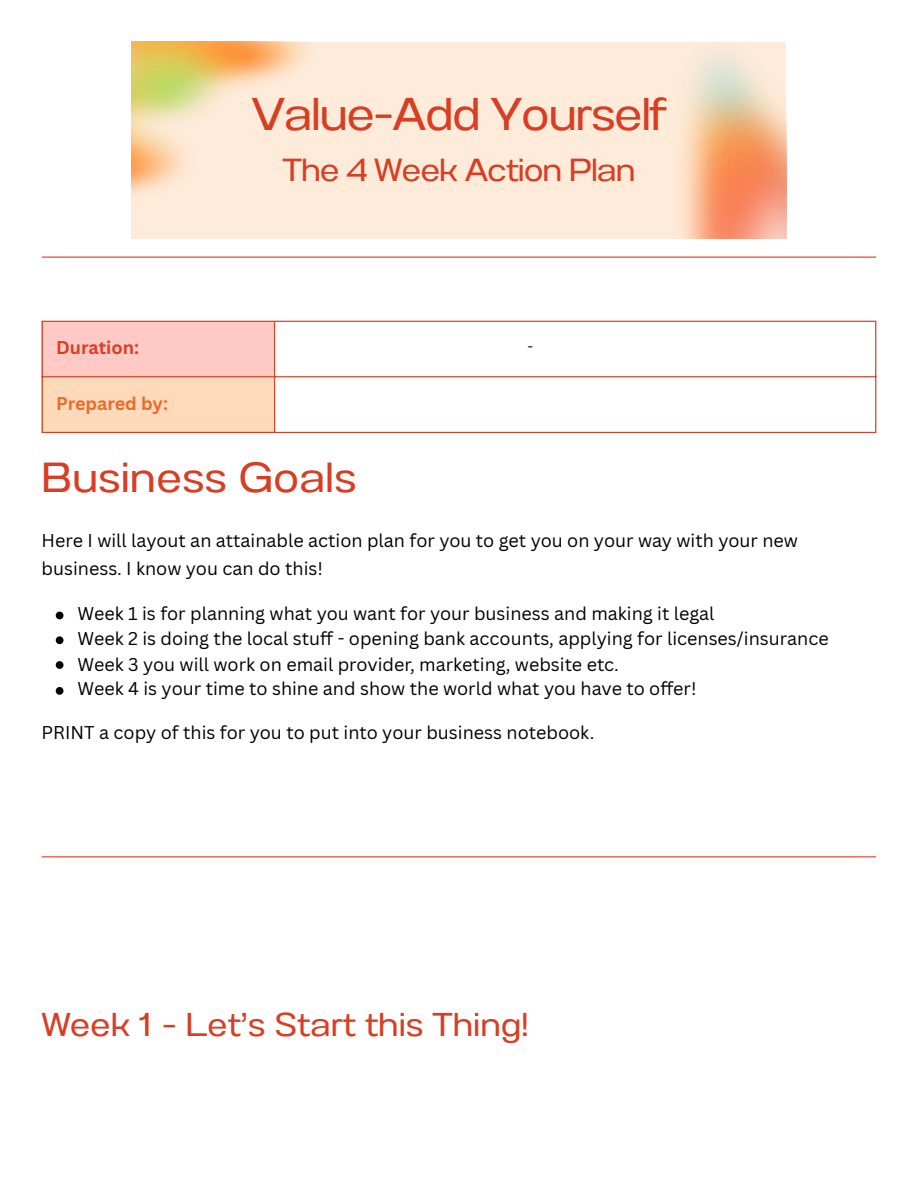
<style>
.page{position:relative;width:918px;height:1186px;background:#fff}
.page>*{position:absolute;margin:0;border:0;box-sizing:border-box;transform-origin:0 0}
.t1{font:45.9px "Anantason Wd 125";letter-spacing:-.03em;color:#d83e23}
.t2{font:42px "Anantason Wd 125";color:#d83e23}
.t3{font:33px "Anantason Wd 125";color:#d83e23}
.t4{font:31.95px "Anantason Wd 125";letter-spacing:-.03em;color:#d83e23}
.t5{font:18px/28.2px "Canva Sans";color:#000}
.t6{font:700 18px "Canva Sans";letter-spacing:-.005em;color:#e76c2c}
.t7{font:700 18px "Canva Sans";color:#d83e23}
.t8{font:15px "Canva Sans";color:#000}
</style>
<div class="page">
<svg style="left:132px;top:42px;width:654px;height:196px;background:#fce1cd"></svg>
<img style="left:132px;top:42px;width:176px;height:153px">
<hr style="left:42px;top:256px;width:834px;height:2px;background:#d83e23">
<div style="left:42px;top:321px;width:233px;height:56px;background:#ffcac6"></div>
<div style="left:42px;top:376px;width:233px;height:57px;background:#ffdaba"></div>
<hr style="left:42px;top:322px;width:1px;height:110px;background:#d83e23">
<hr style="left:274px;top:322px;width:1px;height:110px;background:#d83e23">
<hr style="left:875px;top:322px;width:1px;height:110px;background:#d83e23">
<hr style="left:42px;top:321px;width:834px;height:1px;background:#d83e23">
<hr style="left:42px;top:376px;width:834px;height:1px;background:#d83e23">
<hr style="left:42px;top:432px;width:834px;height:1px;background:#d83e23">
<svg style="left:56px;top:612px;width:7px;height:7px"></svg>
<svg style="left:56px;top:636px;width:7px;height:8px"></svg>
<svg style="left:56px;top:661px;width:7px;height:8px"></svg>
<svg style="left:56px;top:687px;width:7px;height:8px"></svg>
<hr style="left:42px;top:856px;width:834px;height:1px;background:#d83e23">
<p class="t1" style="left:252px;top:88px;width:417px">Value-Add Yourself</p>
<p class="t4" style="left:283px;top:151px;width:354px">The 4 Week Action Plan</p>
<p class="t7" style="left:56px;top:335px;width:84px">Duration:</p>
<p class="t8" style="left:528px;top:336px;width:7px">-</p>
<p class="t6" style="left:56px;top:391px;width:113px">Prepared by:</p>
<h1 class="t2" style="left:42px;top:453px;width:317px">Business Goals</h1>
<p class="t5" style="left:42px;top:526px;width:758px">Here I will layout an attainable action plan for you to get you on your way with your new business. I know you can do this!</p>
<p class="t5" style="left:78px;top:599px;width:638px">Week 1 is for planning what you want for your business and making it legal</p>
<p class="t5" style="left:78px;top:624px;width:753px">Week 2 is doing the local stuff - opening bank accounts, applying for licenses/insurance</p>
<p class="t5" style="left:78px;top:649px;width:543px">Week 3 you will work on email provider, marketing, website etc.</p>
<p class="t5" style="left:78px;top:674px;width:621px">Week 4 is your time to shine and show the world what you have to offer!</p>
<p class="t5" style="left:42px;top:718px;width:554px">PRINT a copy of this for you to put into your business notebook.</p>
<h2 class="t3" style="left:42px;top:1005px;width:488px">Week 1 - Let’s Start this Thing!</h2>
</div>
